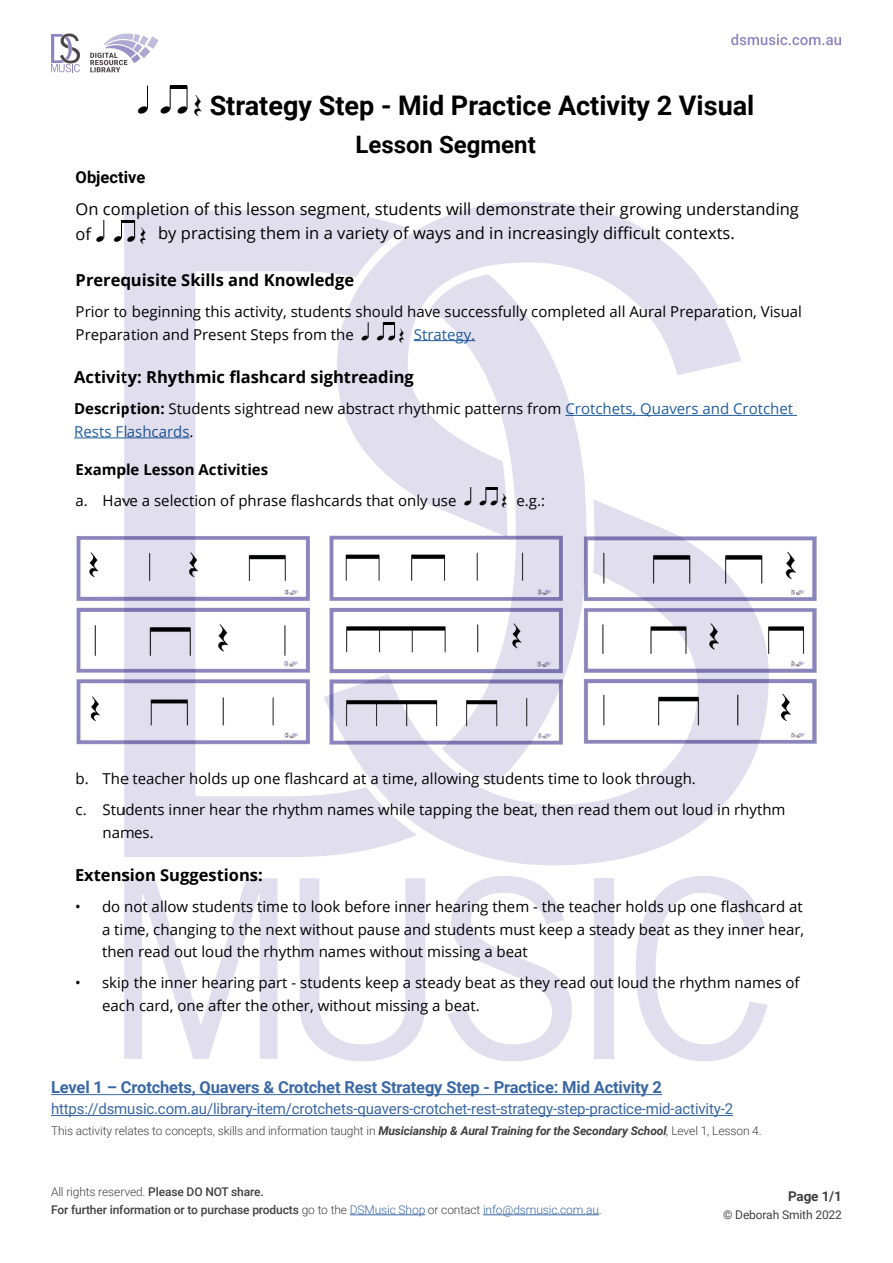
<style>
.page{position:relative;width:893px;height:1263px;background:#fff}
.page>*{position:absolute;margin:0;border:0;box-sizing:border-box;transform-origin:0 0}
.t1{font:700 27px "Roboto";color:#000}
.t2{font:700 24px "Roboto";color:#000}
.t3{font:16.5px/24px "Open Sans";color:#000}
.t4{font:700 16.5px "Open Sans";color:#000}
.t5{font:700 16.5px "Roboto";letter-spacing:-.01em;color:#3a68a5}
.t6{font:700 16.5px "Roboto";color:#000}
.t7{font:15px/22.5px "Open Sans";color:#000}
.t8{font:15px "Roboto";letter-spacing:-.01em;color:#3a68a5}
.t9{font:700 13.5px "Roboto";color:#414042}
.t10{font:500 12px/18px "Roboto";letter-spacing:-.01em;color:#414042}
.t11{font:300 12px "Roboto";letter-spacing:-.01em;color:#414042}
.t12{font:12px "Roboto";letter-spacing:-.01em;color:#414042}
.s1{font-family:"Opus Std";font-size:21.6px}
.s2{font-family:"Opus Std";font-size:18.45px}
.s3{color:#215e9e}
.s4{font-weight:700}
.s5{font-weight:700;font-style:italic}
.s6{font-style:italic}
.s7{font-weight:300}
.s8{font-weight:300;color:#3a68a5}
</style>
<div class="page">
<svg style="left:731px;top:34px;width:110px;height:11px"></svg>
<svg style="left:51px;top:34px;width:29px;height:38px"></svg>
<svg style="left:90px;top:33px;width:69px;height:39px"></svg>
<hr style="left:350px;top:1214px;width:75px;height:1px;background:#3a68a5">
<hr style="left:483px;top:1214px;width:116px;height:1px;background:#3a68a5">
<svg style="left:124px;top:878px;width:154px;height:181px"></svg>
<svg style="left:300px;top:878px;width:125px;height:183px"></svg>
<svg style="left:447px;top:876px;width:125px;height:185px"></svg>
<div style="left:594px;top:878px;width:20px;height:181px;background:#e1dfee"></div>
<svg style="left:636px;top:876px;width:131px;height:185px"></svg>
<svg style="left:417px;top:536px;width:352px;height:329px;fill:#e1dfee"></svg>
<svg style="left:430px;top:537px;width:156px;height:248px"></svg>
<svg style="left:124px;top:210px;width:293px;height:647px"></svg>
<svg style="left:337px;top:202px;width:404px;height:335px;fill:#e8e7f2"></svg>
<h1 class="t1" style="left:138px;top:86px;width:618px"><sup>œ</sup> <sup>œ</sup> <sup>œ</sup> <sup>Œ</sup> Strategy Step - Mid Practice Activity 2 Visual</h1>
<h2 class="t2" style="left:355px;top:128px;width:182px">Lesson Segment</h2>
<p class="t6" style="left:76px;top:166px;width:71px">Objective</p>
<p class="t3" style="left:76px;top:197px;width:725px">On completion of this lesson segment, students will demonstrate their growing understanding of <span class="s1">œ œ œ </span><sup>Œ</sup> by practising them in a variety of ways and in increasingly difficult contexts.</p>
<p class="t4" style="left:76px;top:268px;width:280px">Prerequisite Skills and Knowledge</p>
<p class="t7" style="left:76px;top:300px;width:728px">Prior to beginning this activity, students should have successfully completed all Aural Preparation, Visual<br>Preparation and Present Steps from the <span class="s2">œ œ œ </span><sup>Œ</sup> <span class="s3">Strategy.</span></p>
<p class="t4" style="left:74px;top:366px;width:341px">Activity: Rhythmic flashcard sightreading</p>
<p class="t7" style="left:74px;top:397px;width:720px"><span class="s4">Description:</span> Students sightread new abstract rhythmic patterns from <span class="s3">Crotchets, Quavers and Crotchet<br>Rests Flashcards</span>.</p>
<p class="t7" style="left:76px;top:453px;width:471px;line-height:31px"><span class="s4">Example Lesson Activities<br></span>a. Have a selection of phrase flashcards that only use <sup>œ</sup> <sup>œ</sup> <sup>œ</sup> <sup>Œ</sup> e.g.:</p>
<p class="t7" style="left:76px;top:763px;width:711px;line-height:31px">b. The teacher holds up one flashcard at a time, allowing students time to look through.<br>c. Students inner hear the rhythm names while tapping the beat, then read them out loud in rhythm</p>
<p class="t7" style="left:103px;top:820px;width:53px">names.</p>
<p class="t4" style="left:75px;top:864px;width:189px">Extension Suggestions:</p>
<p class="t7" style="left:102px;top:895px;width:704px;text-align:justify;text-indent:-27px">• do not allow students time to look before inner hearing them - the teacher holds up one flashcard at a time, changing to the next without pause and students must keep a steady beat as they inner hear, then read out loud the rhythm names without missing a beat</p>
<p class="t7" style="left:102px;top:971px;width:699px;text-indent:-27px">• skip the inner hearing part - students keep a steady beat as they read out loud the rhythm names of each card, one after the other, without missing a beat.</p>
<p class="t5" style="left:51px;top:1076px;width:613px">Level 1 – Crotchets, Quavers &amp; Crotchet Rest Strategy Step - Practice: Mid Activity 2</p>
<p class="t8" style="left:51px;top:1098px;width:684px">https://dsmusic.com.au/library-item/crotchets-quavers-crotchet-rest-strategy-step-practice-mid-activity-2</p>
<p class="t11" style="left:51px;top:1123px;width:712px">This activity relates to concepts, skills and information taught in <span class="s5">Musicianship &amp; Aural Training for the Secondary School</span><span class="s6">,</span> Level 1, Lesson 4.</p>
<p class="t10" style="left:51px;top:1182px;width:552px"><span class="s7">All rights reserved.</span> Please DO NOT share.<br>For further information or to purchase products <span class="s7">go to the</span> <span class="s8">DSMusic Shop</span> <span class="s7">or contact</span> <span class="s8">info@dsmusic.com.au</span><span class="s7">.</span></p>
<p class="t9" style="left:788px;top:1187px;width:55px">Page 1/1</p>
<p class="t12" style="left:723px;top:1206px;width:120px">© Deborah Smith 2022</p>
</div>
